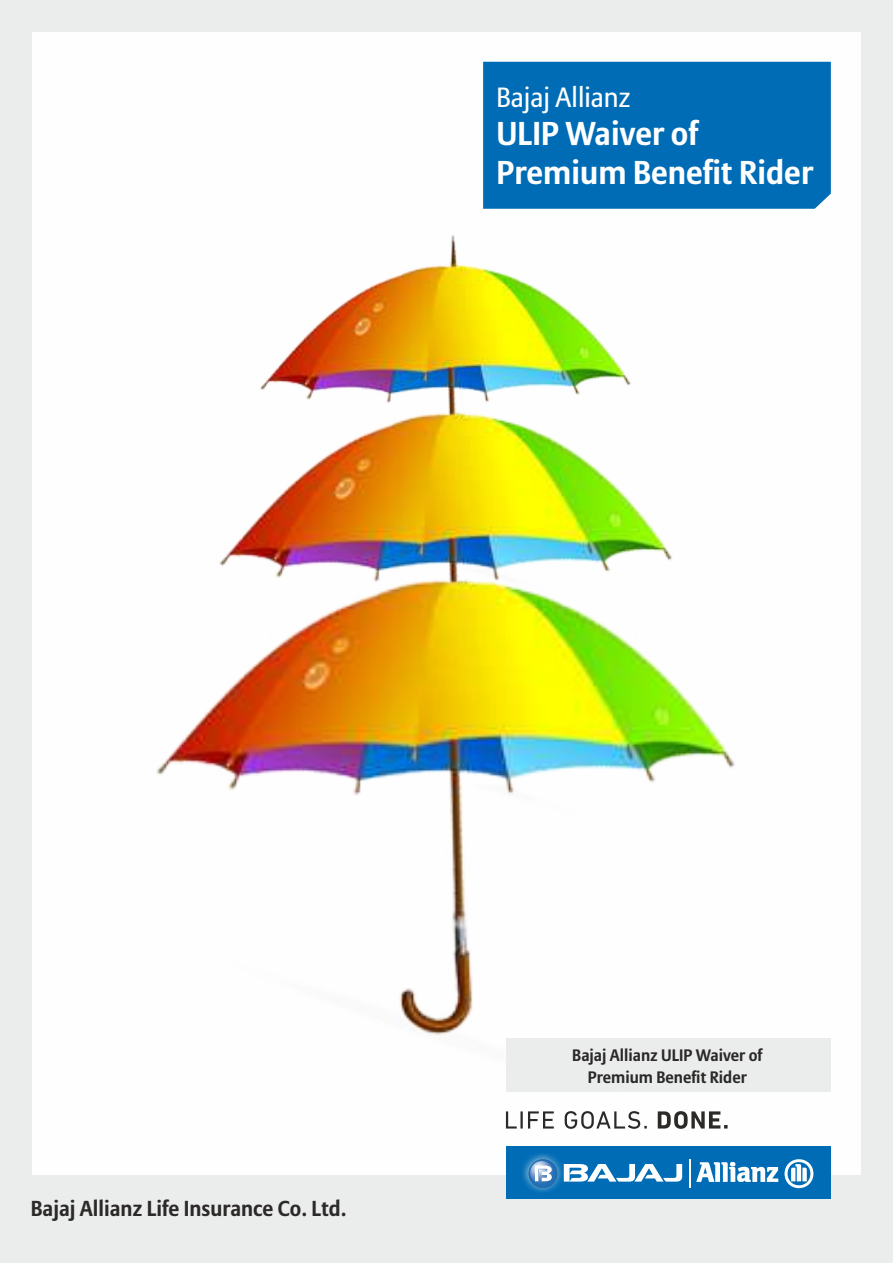
<style>
.page{position:relative;width:893px;height:1263px;background:#ebecec}
.page>*{position:absolute;margin:0;border:0;box-sizing:border-box;transform-origin:0 0}
.t1{font:700 32.85px/38.8px "Allianz Sans";color:#fefefe}
.t2{font:27.6px "Allianz Sans";color:#fefefe}
.t3{font:700 21.6px "Allianz Sans";color:#2b2a29}
.t4{font:700 16.5px/21.5px "Allianz Sans";color:#2b2a29;text-align:center}
</style>
<div class="page">
<div style="left:32px;top:32px;width:829px;height:1142px;background:#fefefe"></div>
<img style="left:271px;top:235px;width:355px;height:140px">
<img style="left:247px;top:375px;width:408px;height:156px">
<img style="left:156px;top:531px;width:589px;height:508px">
<div style="left:483px;top:62px;width:348px;height:147px;background:#006cb5"></div>
<div style="left:506px;top:1039px;width:324px;height:53px;background:#ebecec"></div>
<div style="left:506px;top:1146px;width:324px;height:53px;background:#006cb5"></div>
<img style="left:523px;top:1153px;width:32px;height:39px">
<svg style="left:696px;top:1159px;width:117px;height:29px"></svg>
<svg style="left:527px;top:1158px;width:155px;height:31px"></svg>
<hr style="left:689px;top:1159px;width:2px;height:29px;background:#fefefe">
<svg style="left:506px;top:1111px;width:222px;height:18px"></svg>
<h2 class="t2" style="left:496px;top:85px;width:136px">Bajaj Allianz</h2>
<h1 class="t1" style="left:496px;top:116px;width:318px">ULIP Waiver of<br>Premium Benefit Rider</h1>
<h3 class="t3" style="left:31px;top:1198px;width:317px">Bajaj Allianz Life Insurance Co. Ltd.</h3>
<p class="t4" style="left:572px;top:1045px;width:192px">Bajaj Allianz ULIP Waiver of<br>Premium Benefit Rider</p>
</div>
